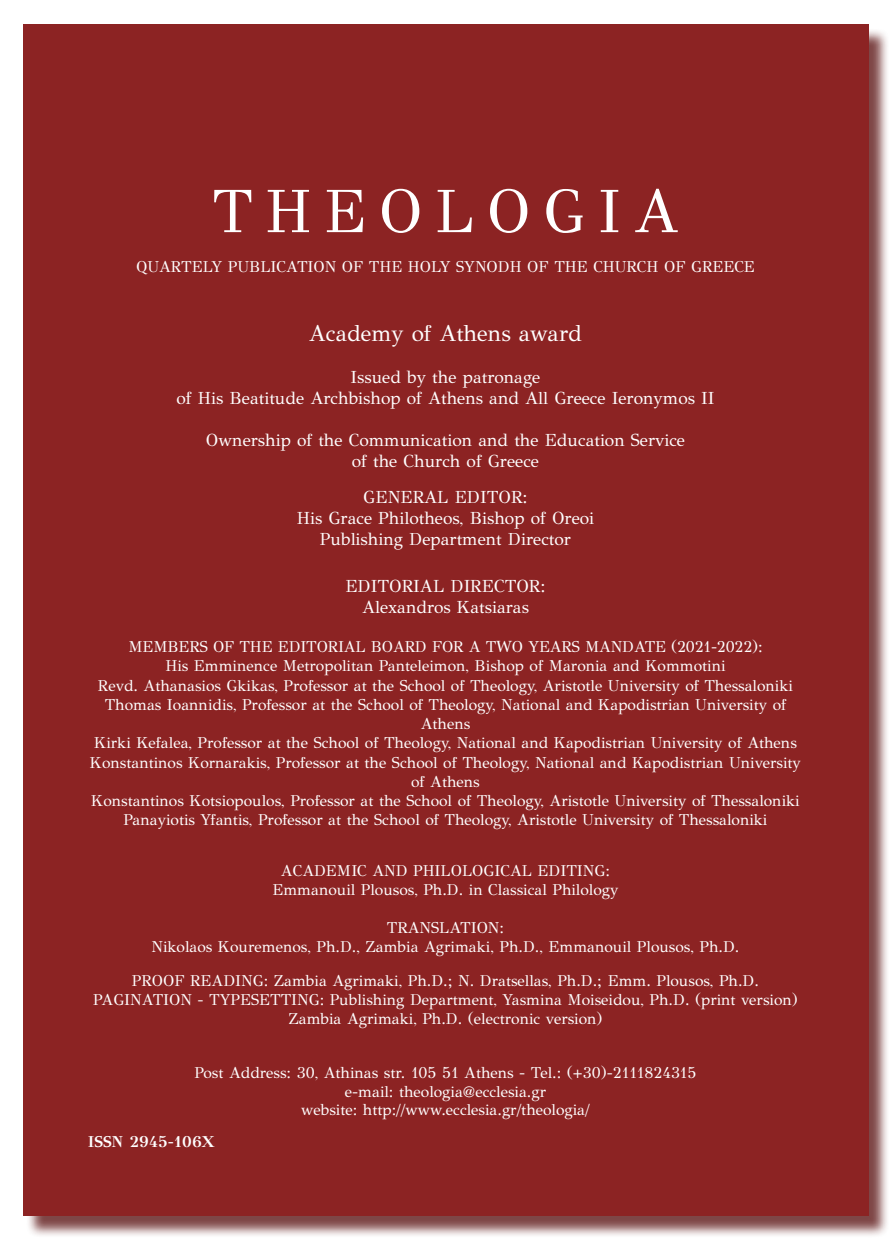
<style>
.page{position:relative;width:893px;height:1241px;background:#fff}
.page>*{position:absolute;margin:0;border:0;box-sizing:border-box;transform-origin:0 0}
.t1{font:61.25px "GFS Didot";letter-spacing:.2em;color:#fff}
.t2{font:22.75px "GFS Didot";color:#fff}
.t3{font:17.5px/21px "GFS Didot";color:#fff;text-align:center}
.t4{font:15.75px/19.2px "GFS Didot";color:#fff;text-align:center}
.t5{font:700 15.75px "GFS Didot";color:#fff}
</style>
<div class="page">
<div style="left:25px;top:28px;width:865px;height:1209px;background:#4f0202;opacity:.73"></div>
<div style="left:23px;top:25px;width:845px;height:1190px;background:#8c2323"></div>
<p class="t1" style="left:212px;top:162px;width:469px">THEOLOGIA</p>
<p class="t4" style="left:136px;top:256px;width:620px">QUARTELY PUBLICATION OF THE HOLY SYNODH OF THE CHURCH OF GREECE</p>
<p class="t2" style="left:309px;top:315px;width:275px">Academy of Athens award</p>
<p class="t3" style="left:351px;top:366px;width:191px">Issued by the patronage</p>
<p class="t3" style="left:177px;top:387px;width:539px">of His Beatitude Archbishop of Athens and All Greece Ieronymos II</p>
<p class="t3" style="left:206px;top:429px;width:481px">Ownership of the Communication and the Education Service</p>
<p class="t3" style="left:352px;top:450px;width:189px">of the Church of Greece</p>
<p class="t3" style="left:297px;top:485px;width:299px">GENERAL EDITOR:<br>His Grace Philotheos, Bishop of Oreoi</p>
<p class="t3" style="left:320px;top:527px;width:253px">Publishing Department Director</p>
<p class="t3" style="left:345px;top:574px;width:202px">EDITORIAL DIRECTOR:<br>Alexandros Katsiaras</p>
<p class="t4" style="left:128px;top:636px;width:636px">MEMBERS OF THE EDITORIAL BOARD FOR A TWO YEARS MANDATE (2021-2022):<br>His Emminence Metropolitan Panteleimon, Bishop of Maronia and Kommotini</p>
<p class="t4" style="left:98px;top:674px;width:696px">Revd. Athanasios Gkikas, Professor at the School of Theology, Aristotle University of Thessaloniki</p>
<p class="t4" style="left:105px;top:693px;width:683px">Thomas Ioannidis, Professor at the School of Theology, National and Kapodistrian University of<br>Athens</p>
<p class="t4" style="left:94px;top:732px;width:704px">Kirki Kefalea, Professor at the School of Theology, National and Kapodistrian University of Athens</p>
<p class="t4" style="left:90px;top:751px;width:713px">Konstantinos Kornarakis, Professor at the School of Theology, National and Kapodistrian University of Athens</p>
<p class="t4" style="left:91px;top:790px;width:710px">Konstantinos Kotsiopoulos, Professor at the School of Theology, Aristotle University of Thessaloniki</p>
<p class="t4" style="left:124px;top:809px;width:645px">Panayiotis Yfantis, Professor at the School of Theology, Aristotle University of Thessaloniki</p>
<p class="t4" style="left:281px;top:859px;width:331px">ACADEMIC AND PHILOLOGICAL EDITING:</p>
<p class="t4" style="left:272px;top:878px;width:348px">Emmanouil Plousos, Ph.D. in Classical Philology</p>
<p class="t4" style="left:387px;top:916px;width:119px">TRANSLATION:</p>
<p class="t4" style="left:152px;top:935px;width:589px">Nikolaos Kouremenos, Ph.D., Zambia Agrimaki, Ph.D., Emmanouil Plousos, Ph.D.</p>
<p class="t4" style="left:132px;top:970px;width:628px">PROOF READING: Zambia Agrimaki, Ph.D.; N. Dratsellas, Ph.D.; Emm. Plousos, Ph.D.</p>
<p class="t4" style="left:93px;top:988px;width:706px">PAGINATION - TYPESETTING: Publishing Department, Yasmina Moiseidou, Ph.D. (print version)</p>
<p class="t4" style="left:288px;top:1007px;width:316px">Zambia Agrimaki, Ph.D. (electronic version)</p>
<p class="t4" style="left:194px;top:1061px;width:504px">Post Address: 30, Athinas str. 105 51 Athens - Tel.: (+30)-2111824315 e-mail: theologia@ecclesia.gr<br>website: http://www.ecclesia.gr/theologia/</p>
<p class="t5" style="left:88px;top:1128px;width:128px">ISSN 2945-106X</p>
</div>
